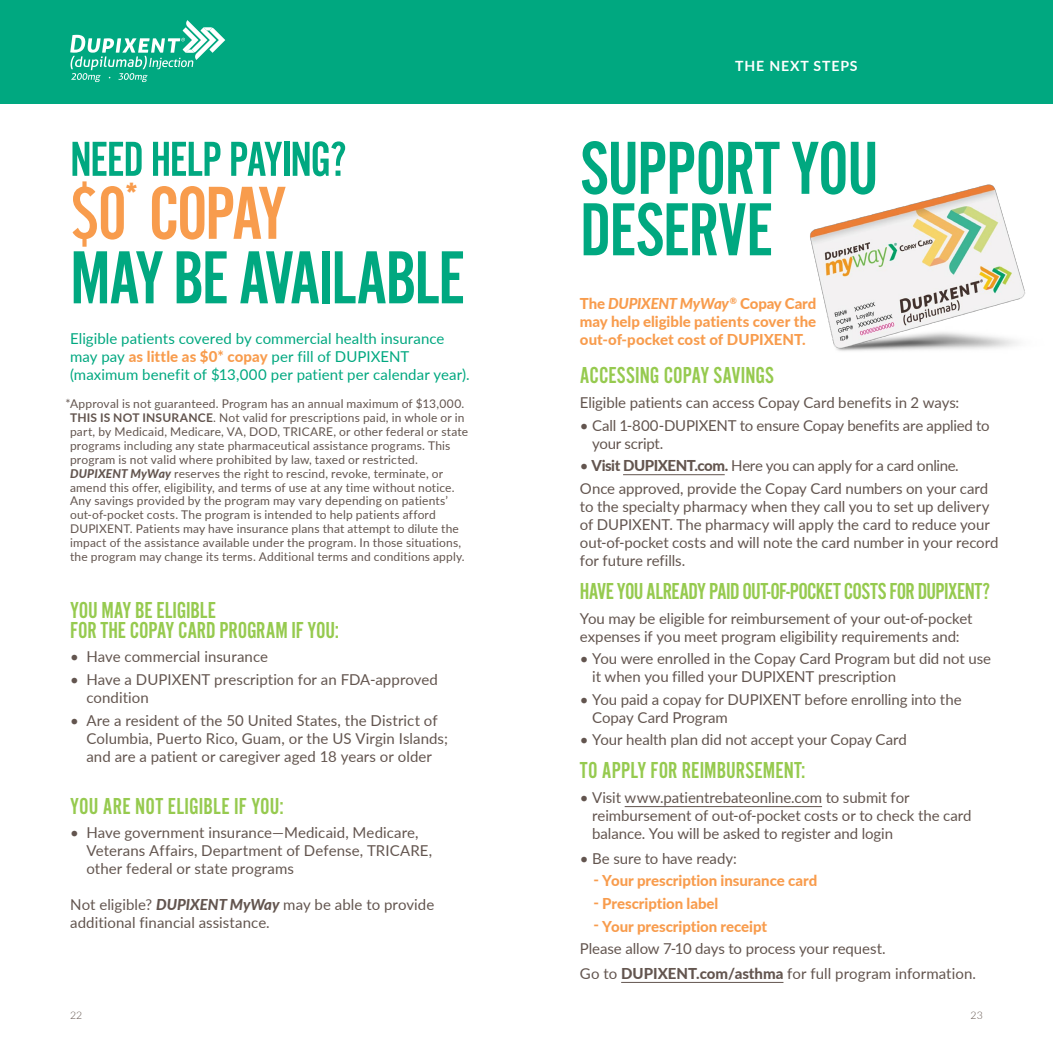
<style>
.page{position:relative;width:1053px;height:1053px;background:#fff}
.page>*{position:absolute;margin:0;border:0;box-sizing:border-box;transform-origin:0 0}
.t1{font:78px/64.5px "Alternate Got No 2 D";letter-spacing:-.02em;color:#00a880}
.t2{font:51px "Alternate Got No 2 D";letter-spacing:-.025em;color:#00a880}
.t3{font:24px/19.5px "Alternate Got No 2 D";letter-spacing:-.005em;color:#96ca4f}
.t4{font:24px "Alternate Got No 2 D";letter-spacing:-.025em;color:#96ca4f}
.t5{font:15px/18px "Lato";letter-spacing:-.005em;color:#63554f}
.t6{font:800 15px/18px "Lato";letter-spacing:-.005em;color:#f89c4d;text-align:justify}
.t7{font:15px/18px "Lato";letter-spacing:.005em;color:#00a880}
.t8{font:700 14.1px "Lato";letter-spacing:.06em;color:#fff}
.t9{font:12px/13.8px "Lato";letter-spacing:.015em;color:#63554f}
.t10{font:300 10.5px "Lato";color:#63554f}
.s1{color:#f89c4d}
.s2{font-weight:800;color:#f89c4d}
.s3{font-weight:700}
.s4{font-weight:800;font-style:italic}
.s5{font-style:italic}
.s6{font-weight:800}
</style>
<div class="page">
<div style="left:0;top:0;width:526px;height:103px;background:#00a880"></div>
<div style="left:526px;top:0;width:527px;height:103px;background:#00a880"></div>
<svg style="left:70px;top:20px;width:155px;height:62px"></svg>
<hr style="left:623px;top:474px;width:102px;height:1px;background:#63554f">
<hr style="left:625px;top:806px;width:197px;height:1px;background:#63554f">
<hr style="left:621px;top:982px;width:162px;height:1px;background:#63554f">
<img style="left:810px;top:184px;width:215px;height:167px">
<h2 class="t2" style="left:70px;top:132px;width:279px">NEED HELP PAYING?</h2>
<h1 class="t1" style="left:70px;top:183px;width:397px"><span class="s1">$0</span><sup>*</sup> <span class="s1">COPAY<br></span>MAY BE AVAILABLE</h1>
<p class="t7" style="left:70px;top:329px;width:401px">Eligible patients covered by commercial health insurance may pay <span class="s2">as little as $0* copay</span> per fill of DUPIXENT (maximum benefit of $13,000 per patient per calendar year).</p>
<p class="t9" style="left:70px;top:397px;width:400px;text-indent:-4px">*Approval is not guaranteed. Program has an annual maximum of $13,000.<br><span class="s3">THIS IS NOT INSURANCE</span>. Not valid for prescriptions paid, in whole or in part, by Medicaid, Medicare, VA, DOD, TRICARE, or other federal or state programs including any state pharmaceutical assistance programs. This program is not valid where prohibited by law, taxed or restricted.<br><span class="s4">DUPIXENT MyWay</span> reserves the right to rescind, revoke, terminate, or amend this offer, eligibility, and terms of use at any time without notice.<br>Any savings provided by the program may vary depending on patients’ out-of-pocket costs. The program is intended to help patients afford DUPIXENT. Patients may have insurance plans that attempt to dilute the impact of the assistance available under the program. In those situations, the program may change its terms. Additional terms and conditions apply.</p>
<h3 class="t3" style="left:70px;top:601px;width:270px">YOU MAY BE ELIGIBLE<br>FOR THE COPAY CARD PROGRAM IF YOU:</h3>
<p class="t5" style="left:70px;top:647px;width:199px">• Have commercial insurance</p>
<p class="t5" style="left:86px;top:670px;width:353px;text-indent:-16px">• Have a DUPIXENT prescription for an FDA-approved condition</p>
<p class="t5" style="left:86px;top:710px;width:363px;text-indent:-16px">• Are a resident of the 50 United States, the District of<br>Columbia, Puerto Rico, Guam, or the US Virgin Islands; and are a patient or caregiver aged 18 years or older</p>
<h3 class="t3" style="left:70px;top:797px;width:215px">YOU ARE NOT ELIGIBLE IF YOU:</h3>
<p class="t5" style="left:86px;top:823px;width:347px;text-indent:-16px">• Have government insurance—Medicaid, Medicare,<br>Veterans Affairs, Department of Defense, TRICARE, other federal or state programs</p>
<p class="t5" style="left:70px;top:895px;width:366px">Not eligible? <span class="s4">DUPIXENT MyWay</span> may be able to provide additional financial assistance.</p>
<p class="t10" style="left:70px;top:1008px;width:14px">22</p>
<p class="t8" style="left:735px;top:56px;width:124px">THE NEXT STEPS</p>
<h1 class="t1" style="left:580px;top:139px;width:300px;line-height:61.5px">SUPPORT YOU<br>DESERVE</h1>
<p class="t6" style="left:580px;top:294px;width:238px">The <span class="s5">DUPIXENT MyWay</span><sup>®</sup> Copay Card may help eligible patients cover the out-of-pocket cost of DUPIXENT.</p>
<h3 class="t3" style="left:580px;top:366px;width:196px">ACCESSING COPAY SAVINGS</h3>
<p class="t5" style="left:580px;top:393px;width:381px">Eligible patients can access Copay Card benefits in 2 ways:</p>
<p class="t5" style="left:592px;top:416px;width:399px;text-indent:-12px">• Call 1-800-DUPIXENT to ensure Copay benefits are applied to your script.</p>
<p class="t5" style="left:580px;top:454px;width:410px;line-height:22.6px">• <span class="s6">Visit DUPIXENT.com.</span> Here you can apply for a card online.<br>Once approved, provide the Copay Card numbers on your card</p>
<p class="t5" style="left:580px;top:497px;width:420px">to the specialty pharmacy when they call you to set up delivery of DUPIXENT. The pharmacy will apply the card to reduce your out-of-pocket costs and will note the card number in your record for future refills.</p>
<h3 class="t4" style="left:580px;top:578px;width:412px">HAVE YOU ALREADY PAID OUT-OF-POCKET COSTS FOR DUPIXENT?</h3>
<p class="t5" style="left:580px;top:609px;width:394px">You may be eligible for reimbursement of your out-of-pocket expenses if you meet program eligibility requirements and:</p>
<p class="t5" style="left:592px;top:649px;width:400px;text-indent:-12px">• You were enrolled in the Copay Card Program but did not use it when you filled your DUPIXENT prescription</p>
<p class="t5" style="left:592px;top:690px;width:371px;text-indent:-12px">• You paid a copay for DUPIXENT before enrolling into the<br>Copay Card Program</p>
<p class="t5" style="left:580px;top:730px;width:329px">• Your health plan did not accept your Copay Card</p>
<h3 class="t3" style="left:580px;top:761px;width:227px">TO APPLY FOR REIMBURSEMENT:</h3>
<p class="t5" style="left:592px;top:788px;width:381px;text-indent:-12px">• Visit www.patientrebateonline.com to submit for reimbursement of out-of-pocket costs or to check the card balance. You will be asked to register and login</p>
<p class="t5" style="left:580px;top:849px;width:158px">• Be sure to have ready:</p>
<p class="t6" style="left:593px;top:871px;width:225px">- Your prescription insurance card</p>
<p class="t6" style="left:593px;top:894px;width:127px">- Prescription label</p>
<p class="t6" style="left:593px;top:917px;width:175px">- Your prescription receipt</p>
<p class="t5" style="left:580px;top:936px;width:398px;line-height:24.8px">Please allow 7-10 days to process your request.<br>Go to <span class="s6">DUPIXENT.com/asthma</span> for full program information.</p>
<p class="t10" style="left:971px;top:1008px;width:14px">23</p>
</div>
